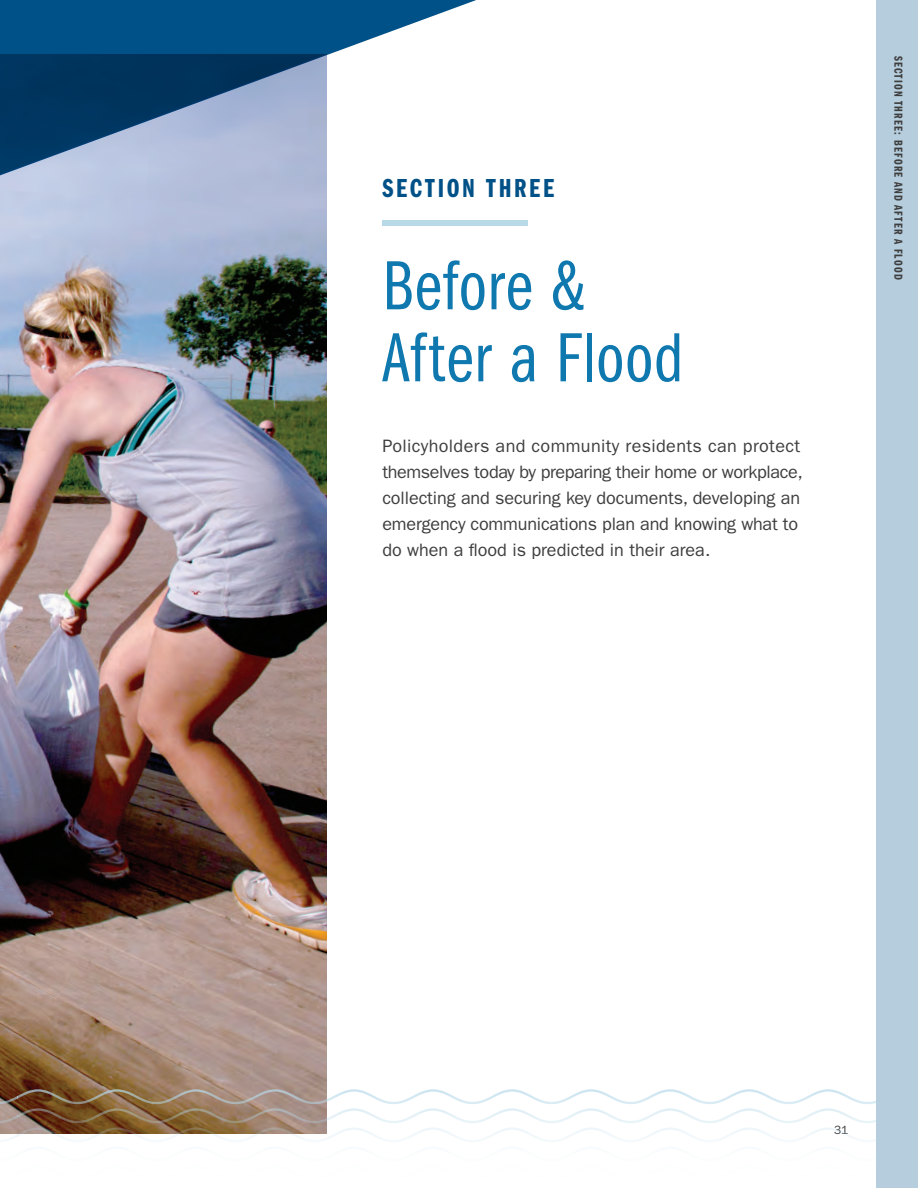
<style>
.page{position:relative;width:918px;height:1188px;background:#fff}
.page>*{position:absolute;margin:0;border:0;box-sizing:border-box;transform-origin:0 0}
.t1{font:72px/72px "ITC Franklin Gothic Std Bk Cp";letter-spacing:.015em;color:#0e78af}
.t2{font:27px "ITC Franklin Gothic Std Dm Cp";letter-spacing:.1em;color:#005187}
.Intro_Body_Text{font:18px/26.2px "ITC Franklin Gothic Std";letter-spacing:-.005em;color:#3e3e3f}
.t3{font:12px "ITC Franklin Gothic Std Dm Cp";letter-spacing:.1em;color:#3e3e3f}
.t4{font:12px "ITC Franklin Gothic Std";color:#3e3e3f}
</style>
<div class="page">
<img style="left:0;top:518px;width:326px;height:570px">
<img style="left:0;top:0;width:476px;height:518px">
<div style="left:382px;top:220px;width:146px;height:6px;background:#b8d9e8"></div>
<div style="left:876px;top:0;width:42px;height:1188px;background:#b5cddc"></div>
<svg style="left:0;top:1088px;width:876px;height:52px"></svg>
<h3 class="t2" style="left:382px;top:173px;width:173px">SECTION THREE</h3>
<h4 class="t1" style="left:382px;top:251px;width:303px">Before &amp;<br>After a Flood</h4>
<p class="Intro_Body_Text" style="left:382px;top:432px;width:422px">Policyholders and community residents can protect themselves today by preparing their home or workplace, collecting and securing key documents, developing an emergency communications plan and knowing what to do when a flood is predicted in their area.</p>
<p class="t3" style="left:905px;top:56px;width:226px;rotate:90deg">SECTION THREE: BEFORE AND AFTER A FLOOD</p>
<p class="t4" style="left:834px;top:1123px;width:16px">31</p>
</div>
